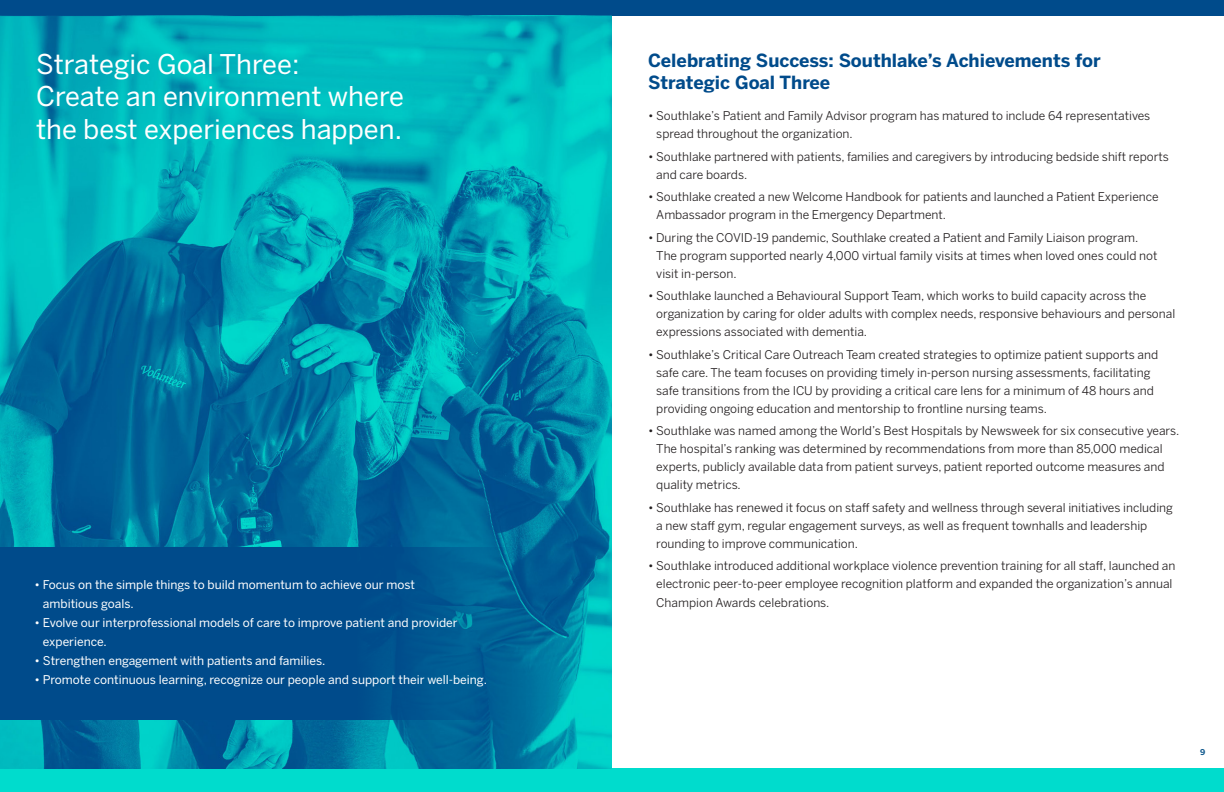
<style>
.page{position:relative;width:1224px;height:792px;background:#fff}
.page>*{position:absolute;margin:0;border:0;box-sizing:border-box;transform-origin:0 0}
.t1{font:27px/32.4px "Benton Sans";color:#fff}
.t2{font:700 18px/21.6px "Benton Sans";color:#004b8b}
.t3{font:12px/18px "Benton Sans";color:#231f20}
.t4{font:12px/19px "Benton Sans";color:#fff}
.t5{font:700 8px "Benton Sans";color:#0b568b}
</style>
<div class="page">
<div style="left:0;top:769px;width:612px;height:23px;background:#00dccd"></div>
<div style="left:612px;top:769px;width:612px;height:23px;background:#00dccd"></div>
<div style="left:0;top:0;width:1224px;height:16px;background:#004b8b"></div>
<img style="left:0;top:16px;width:612px;height:753px">
<svg style="left:0;top:547px;width:526px;height:173px;background:#004f8d"></svg>
<p class="t1" style="left:36px;top:48px;width:370px">Strategic Goal Three:<br>Create an environment where the best experiences happen.</p>
<p class="t4" style="left:43px;top:575px;width:374px;text-indent:-8px">• Focus on the simple things to build momentum to achieve our most ambitious goals.</p>
<p class="t4" style="left:43px;top:613px;width:416px;text-indent:-8px">• Evolve our interprofessional models of care to improve patient and provider experience.</p>
<p class="t4" style="left:35px;top:651px;width:292px">• Strengthen engagement with patients and families.</p>
<p class="t4" style="left:35px;top:670px;width:454px">• Promote continuous learning, recognize our people and support their well-being.</p>
<p class="t2" style="left:648px;top:50px;width:454px">Celebrating Success: Southlake’s Achievements for<br>Strategic Goal Three</p>
<p class="t3" style="left:656px;top:107px;width:496px;text-indent:-8px">• Southlake’s Patient and Family Advisor program has matured to include 64 representatives spread throughout the organization.</p>
<p class="t3" style="left:656px;top:147px;width:514px;text-indent:-8px">• Southlake partnered with patients, families and caregivers by introducing bedside shift reports and care boards.</p>
<p class="t3" style="left:656px;top:188px;width:504px;text-indent:-8px">• Southlake created a new Welcome Handbook for patients and launched a Patient Experience<br>Ambassador program in the Emergency Department.</p>
<p class="t3" style="left:656px;top:228px;width:503px;text-indent:-8px">• During the COVID-19 pandemic, Southlake created a Patient and Family Liaison program.<br>The program supported nearly 4,000 virtual family visits at times when loved ones could not visit in-person.</p>
<p class="t3" style="left:656px;top:287px;width:521px;text-indent:-8px">• Southlake launched a Behavioural Support Team, which works to build capacity across the organization by caring for older adults with complex needs, responsive behaviours and personal expressions associated with dementia.</p>
<p class="t3" style="left:656px;top:345px;width:504px;text-indent:-8px">• Southlake’s Critical Care Outreach Team created strategies to optimize patient supports and safe care. The team focuses on providing timely in-person nursing assessments, facilitating safe transitions from the ICU by providing a critical care lens for a minimum of 48 hours and providing ongoing education and mentorship to frontline nursing teams.</p>
<p class="t3" style="left:656px;top:422px;width:525px;text-indent:-8px">• Southlake was named among the World’s Best Hospitals by Newsweek for six consecutive years.<br>The hospital’s ranking was determined by recommendations from more than 85,000 medical experts, publicly available data from patient surveys, patient reported outcome measures and quality metrics.</p>
<p class="t3" style="left:656px;top:498px;width:518px;text-indent:-8px">• Southlake has renewed it focus on staff safety and wellness through several initiatives including a new staff gym, regular engagement surveys, as well as frequent townhalls and leadership rounding to improve communication.</p>
<p class="t3" style="left:656px;top:557px;width:521px;line-height:18.5px;text-indent:-8px">• Southlake introduced additional workplace violence prevention training for all staff, launched an electronic peer-to-peer employee recognition platform and expanded the organization’s annual<br>Champion Awards celebrations.</p>
<p class="t5" style="left:1200px;top:747px;width:7px">9</p>
</div>
